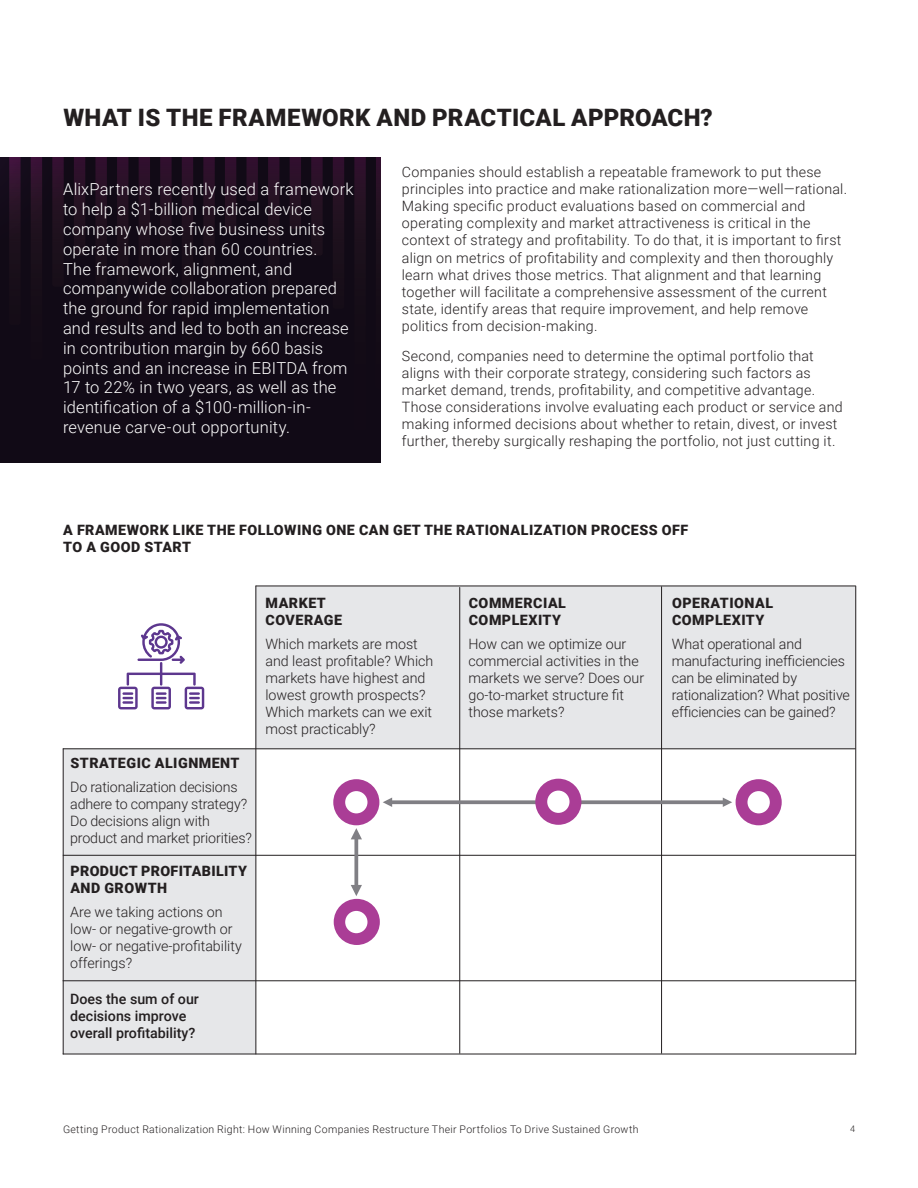
<style>
.page{position:relative;width:918px;height:1188px;background:#fff}
.page>*{position:absolute;margin:0;border:0;box-sizing:border-box;transform-origin:0 0}
.Subheading_2{font:900 24px "Roboto";letter-spacing:.015em;color:#231f20}
.Body{font:300 16.5px/19.8px "Roboto";letter-spacing:.01em;color:#fff}
.Body-2{font:300 14.25px/17.1px "Roboto";letter-spacing:.02em;color:#231f20}
.Table_body{font:300 14.25px/17.1px "Roboto";color:#231f20}
.Table_header{font:900 14.25px/17.1px "Roboto";letter-spacing:.035em;color:#231f20}
.Table_body-2{font:500 14.25px/17.1px "Roboto";color:#231f20}
.t1{font:300 10.5px "Roboto";letter-spacing:.03em;color:#231f20}
.t2{font:300 9px "Roboto";color:#231f20}
</style>
<div class="page">
<svg style="left:0;top:158px;width:381px;height:304px;background:#140b18"></svg>
<svg style="left:0;top:158px;width:150px;height:272px;background:#150b19"></svg>
<div style="left:256px;top:586px;width:600px;height:163px;background:#e6e7e9"></div>
<div style="left:63px;top:749px;width:193px;height:305px;background:#e6e7e9"></div>
<svg style="left:118px;top:623px;width:86px;height:86px"></svg>
<hr style="left:63px;top:855px;width:793px;height:1px;background:#231f20">
<hr style="left:459px;top:587px;width:1px;height:466px;background:#231f20">
<hr style="left:661px;top:587px;width:1px;height:466px;background:#231f20">
<hr style="left:63px;top:981px;width:793px;height:1px;background:#231f20">
<div style="left:334px;top:899px;width:46px;height:46px;background:#aa3d96;border-radius:50%"></div>
<div style="left:333px;top:779px;width:46px;height:46px;background:#aa3d96;border-radius:50%"></div>
<svg style="left:392px;top:800px;width:331px;height:4px"></svg>
<svg style="left:723px;top:798px;width:9px;height:9px"></svg>
<svg style="left:383px;top:798px;width:9px;height:9px"></svg>
<svg style="left:354px;top:839px;width:4px;height:46px"></svg>
<svg style="left:351px;top:885px;width:11px;height:11px"></svg>
<svg style="left:351px;top:828px;width:11px;height:11px"></svg>
<div style="left:345px;top:791px;width:22px;height:22px;background:#fff;border-radius:50%"></div>
<div style="left:345px;top:911px;width:22px;height:22px;background:#fff;border-radius:50%"></div>
<div style="left:736px;top:779px;width:46px;height:46px;background:#aa3d96;border-radius:50%"></div>
<div style="left:748px;top:791px;width:22px;height:22px;background:#fff;border-radius:50%"></div>
<div style="left:535px;top:779px;width:46px;height:46px;background:#aa3d96;border-radius:50%"></div>
<div style="left:547px;top:791px;width:23px;height:22px;background:#fff;border-radius:50%"></div>
<hr style="left:855px;top:586px;width:1px;height:468px;background:#231f20">
<hr style="left:63px;top:1054px;width:793px;height:1px;background:#231f20">
<hr style="left:256px;top:586px;width:1px;height:468px;background:#231f20">
<hr style="left:63px;top:749px;width:1px;height:305px;background:#231f20">
<hr style="left:63px;top:749px;width:793px;height:1px;background:#231f20">
<hr style="left:256px;top:586px;width:600px;height:1px;background:#231f20">
<p class="Subheading_2" style="left:63px;top:101px;width:651px">WHAT IS THE FRAMEWORK AND PRACTICAL APPROACH?</p>
<p class="Body-2" style="left:402px;top:163px;width:447px">Companies should establish a repeatable framework to put these principles into practice and make rationalization more—well—rational.<br>Making specific product evaluations based on commercial and operating complexity and market attractiveness is critical in the context of strategy and profitability. To do that, it is important to first align on metrics of profitability and complexity and then thoroughly learn what drives those metrics. That alignment and that learning together will facilitate a comprehensive assessment of the current state, identify areas that require improvement, and help remove politics from decision-making.</p>
<p class="Body-2" style="left:402px;top:347px;width:442px">Second, companies need to determine the optimal portfolio that aligns with their corporate strategy, considering such factors as market demand, trends, profitability, and competitive advantage.<br>Those considerations involve evaluating each product or service and making informed decisions about whether to retain, divest, or invest further, thereby surgically reshaping the portfolio, not just cutting it.</p>
<p class="Body" style="left:63px;top:179px;width:292px">AlixPartners recently used a framework to help a $1-billion medical device company whose five business units operate in more than 60 countries.<br>The framework, alignment, and companywide collaboration prepared the ground for rapid implementation and results and led to both an increase in contribution margin by 660 basis points and an increase in EBITDA from 17 to 22% in two years, as well as the identification of a $100-million-in&shy;revenue carve-out opportunity.</p>
<p class="Table_header" style="left:63px;top:521px;width:626px">A FRAMEWORK LIKE THE FOLLOWING ONE CAN GET THE RATIONALIZATION PROCESS OFF<br>TO A GOOD START</p>
<p class="Table_header" style="left:70px;top:754px;width:171px">STRATEGIC ALIGNMENT</p>
<p class="Table_body" style="left:70px;top:778px;width:178px">Do rationalization decisions adhere to company strategy?</p>
<p class="Table_body" style="left:70px;top:812px;width:183px">Do decisions align with product and market priorities?</p>
<p class="Table_header" style="left:70px;top:862px;width:178px">PRODUCT PROFITABILITY<br>AND GROWTH</p>
<p class="Table_body" style="left:70px;top:903px;width:173px">Are we taking actions on low- or negative-growth or low- or negative-profitability offerings?</p>
<p class="Table_body-2" style="left:70px;top:990px;width:130px">Does the sum of our decisions improve overall profitability?</p>
<p class="Table_header" style="left:266px;top:594px;width:78px">MARKET<br>COVERAGE</p>
<p class="Table_body" style="left:265px;top:635px;width:170px">Which markets are most and least profitable? Which markets have highest and lowest growth prospects?<br>Which markets can we exit most practicably?</p>
<p class="Table_header" style="left:469px;top:594px;width:99px">COMMERCIAL<br>COMPLEXITY</p>
<p class="Table_body" style="left:469px;top:635px;width:177px">How can we optimize our commercial activities in the markets we serve? Does our go-to-market structure fit those markets?</p>
<p class="Table_header" style="left:672px;top:594px;width:102px">OPERATIONAL<br>COMPLEXITY</p>
<p class="Table_body" style="left:672px;top:635px;width:180px">What operational and manufacturing inefficiencies can be eliminated by rationalization? What positive efficiencies can be gained?</p>
<p class="t1" style="left:63px;top:1122px;width:577px">Getting Product Rationalization Right: How Winning Companies Restructure Their Portfolios To Drive Sustained Growth</p>
<p class="t2" style="left:850px;top:1122px;width:6px">4</p>
</div>
